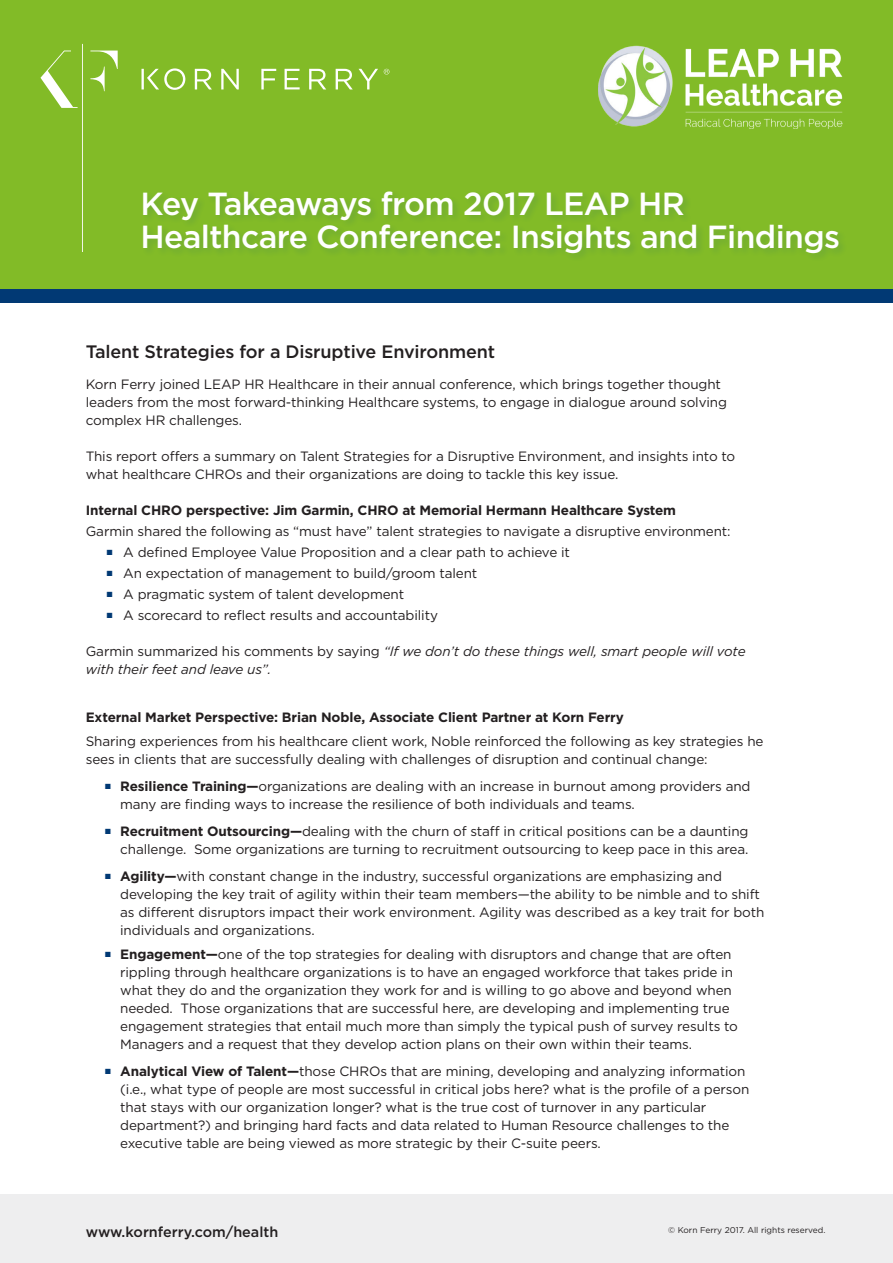
<style>
.page{position:relative;width:893px;height:1263px;background:#fff}
.page>*{position:absolute;margin:0;border:0;box-sizing:border-box;transform-origin:0 0}
.t1{font:500 31.95px/33.8px "Gotham";letter-spacing:-.02em;color:#fff}
.t2{font:18.6px "Gotham";color:#fff}
.t3{font:500 18px "Gotham";letter-spacing:-.01em;color:#231f20}
.t4{font:500 14.4px "Gotham";color:#231f20}
.t5{font:13.5px/18px "Gotham";letter-spacing:-.01em;color:#231f20}
.t6{font:700 13.5px "Gotham";letter-spacing:-.01em;color:#231f20}
.t7{font:italic 13.5px/18px "Gotham";letter-spacing:-.01em;color:#231f20}
.t8{font:8.4px "Gotham";color:#231f20}
.s1{color:#013974}
.s2{font-style:normal}
.s3{font-weight:700}
</style>
<div class="page">
<div style="left:0;top:225px;width:893px;height:78px;background:#013974"></div>
<div style="left:0;top:0;width:893px;height:289px;background:#82bb27"></div>
<svg style="left:384px;top:69px;width:5px;height:6px"></svg>
<svg style="left:141px;top:68px;width:237px;height:22px"></svg>
<svg style="left:40px;top:44px;width:78px;height:207px"></svg>
<div style="left:0;top:1194px;width:893px;height:69px;background:#eeeeef"></div>
<img style="left:599px;top:45px;width:243px;height:83px">
<p class="t1" style="left:141px;top:186px;width:701px">Key Takeaways from 2017 LEAP HR<br>Healthcare Conference: Insights and Findings</p>
<p class="t2" style="left:141px;top:228px;width:553px">What traditional thinking will we need to allow us to attract,</p>
<p class="t3" style="left:86px;top:339px;width:411px">Talent Strategies for a Disruptive Environment</p>
<p class="t5" style="left:86px;top:375px;width:643px">Korn Ferry joined LEAP HR Healthcare in their annual conference, which brings together thought leaders from the most forward-thinking Healthcare systems, to engage in dialogue around solving complex HR challenges.</p>
<p class="t5" style="left:86px;top:447px;width:651px">This report offers a summary on Talent Strategies for a Disruptive Environment, and insights into to what healthcare CHROs and their organizations are doing to tackle this key issue.</p>
<p class="t6" style="left:86px;top:501px;width:592px">Internal CHRO perspective: Jim Garmin, CHRO at Memorial Hermann Healthcare System</p>
<p class="t5" style="left:86px;top:522px;width:646px">Garmin shared the following as “must have” talent strategies to navigate a disruptive environment:</p>
<p class="t5" style="left:107px;top:543px;width:465px"><span class="s1">■</span> A defined Employee Value Proposition and a clear path to achieve it</p>
<p class="t5" style="left:107px;top:564px;width:372px"><span class="s1">■</span> An expectation of management to build/groom talent</p>
<p class="t5" style="left:107px;top:585px;width:299px"><span class="s1">■</span> A pragmatic system of talent development</p>
<p class="t5" style="left:107px;top:606px;width:333px"><span class="s1">■</span> A scorecard to reflect results and accountability</p>
<p class="t7" style="left:86px;top:642px;width:661px"><span class="s2">Garmin summarized his comments by saying</span> “If we don’t do these things well, smart people will vote with their feet and leave us”.</p>
<p class="t6" style="left:86px;top:708px;width:540px">External Market Perspective: Brian Noble, Associate Client Partner at Korn Ferry</p>
<p class="t5" style="left:86px;top:732px;width:679px">Sharing experiences from his healthcare client work, Noble reinforced the following as key strategies he sees in clients that are successfully dealing with challenges of disruption and continual change:</p>
<p class="t5" style="left:120px;top:777px;width:632px;text-indent:-15px"><span class="s1">■</span> <span class="s3">Resilience Training—</span>organizations are dealing with an increase in burnout among providers and many are finding ways to increase the resilience of both individuals and teams.</p>
<p class="t5" style="left:105px;top:822px;width:645px;text-align:right"><span class="s1">■</span> <span class="s3">Recruitment Outsourcing—</span>dealing with the churn of staff in critical positions can be a daunting challenge. Some organizations are turning to recruitment outsourcing to keep pace in this area.</p>
<p class="t5" style="left:120px;top:867px;width:646px;text-indent:-15px"><span class="s1">■</span> <span class="s3">Agility—</span>with constant change in the industry, successful organizations are emphasizing and developing the key trait of agility within their team members—the ability to be nimble and to shift as different disruptors impact their work environment. Agility was described as a key trait for both individuals and organizations.</p>
<p class="t5" style="left:120px;top:945px;width:619px;text-indent:-15px"><span class="s1">■</span> <span class="s3">Engagement—</span>one of the top strategies for dealing with disruptors and change that are often rippling through healthcare organizations is to have an engaged workforce that takes pride in what they do and the organization they work for and is willing to go above and beyond when needed. Those organizations that are successful here, are developing and implementing true engagement strategies that entail much more than simply the typical push of survey results to Managers and a request that they develop action plans on their own within their teams.</p>
<p class="t5" style="left:120px;top:1062px;width:631px;text-indent:-15px"><span class="s1">■</span> <span class="s3">Analytical View of Talent—</span>those CHROs that are mining, developing and analyzing information (i.e., what type of people are most successful in critical jobs here? what is the profile of a person that stays with our organization longer? what is the true cost of turnover in any particular department?) and bringing hard facts and data related to Human Resource challenges to the executive table are being viewed as more strategic by their C-suite peers.</p>
<p class="t4" style="left:86px;top:1222px;width:194px">www.kornferry.com/health</p>
<p class="t8" style="left:668px;top:1224px;width:159px">© Korn Ferry 2017. All rights reserved.</p>
</div>
